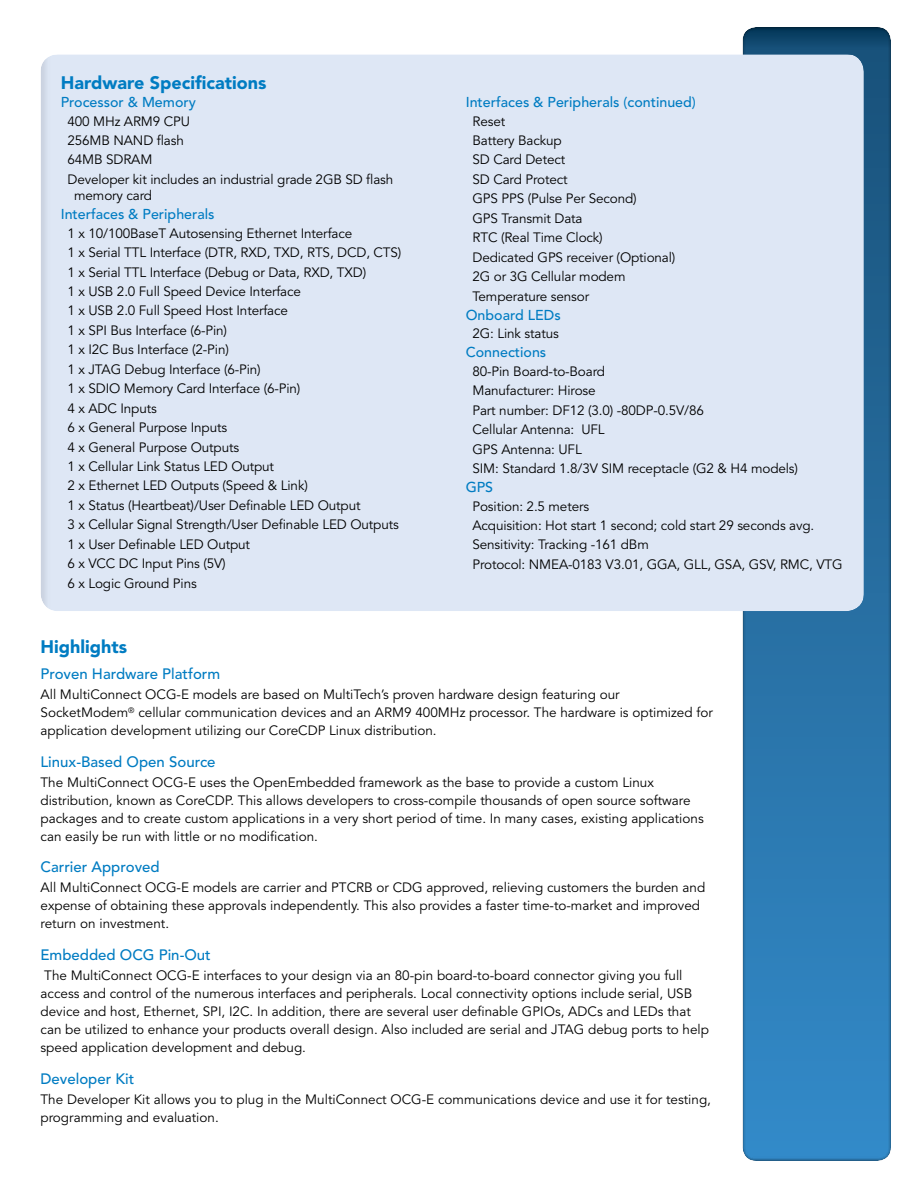
<style>
.page{position:relative;width:918px;height:1188px;background:#fff}
.page>*{position:absolute;margin:0;border:0;box-sizing:border-box;transform-origin:0 0}
.t1{font:900 18px "Avenir";color:#007cc2}
.t2{font:500 15px "Avenir";color:#007cc2}
.t3{font:500 14.25px "Avenir";color:#007cc2}
.t4{font:13.5px/19.5px "Avenir";color:#000}
</style>
<div class="page">
<svg style="left:742px;top:27px;width:149px;height:1134px;background:#2b76ac"></svg>
<div style="left:41px;top:55px;width:823px;height:556px;background:#dee7f5"></div>
<h1 class="t1" style="left:61px;top:75px;width:207px">Hardware Specifications</h1>
<p class="t3" style="left:61px;top:96px;width:137px">Processor &amp; Memory</p>
<p class="t4" style="left:68px;top:113px;width:327px">400 MHz ARM9 CPU<br>256MB NAND flash<br>64MB SDRAM<br>Developer kit includes an industrial grade 2GB SD flash</p>
<p class="t4" style="left:74px;top:187px;width:79px">memory card</p>
<p class="t3" style="left:61px;top:208px;width:155px">Interfaces &amp; Peripherals</p>
<p class="t4" style="left:68px;top:225px;width:335px">1 x 10/100BaseT Autosensing Ethernet Interface<br>1 x Serial TTL Interface (DTR, RXD, TXD, RTS, DCD, CTS)<br>1 x Serial TTL Interface (Debug or Data, RXD, TXD)<br>1 x USB 2.0 Full Speed Device Interface<br>1 x USB 2.0 Full Speed Host Interface<br>1 x SPI Bus Interface (6-Pin)<br>1 x I2C Bus Interface (2-Pin)<br>1 x JTAG Debug Interface (6-Pin)<br>1 x SDIO Memory Card Interface (6-Pin)<br>4 x ADC Inputs<br>6 x General Purpose Inputs<br>4 x General Purpose Outputs<br>1 x Cellular Link Status LED Output<br>2 x Ethernet LED Outputs (Speed &amp; Link)<br>1 x Status (Heartbeat)/User Definable LED Output<br>3 x Cellular Signal Strength/User Definable LED Outputs 1 x User Definable LED Output<br>6 x VCC DC Input Pins (5V)<br>6 x Logic Ground Pins</p>
<p class="t3" style="left:466px;top:96px;width:232px">Interfaces &amp; Peripherals (continued)</p>
<p class="t4" style="left:472px;top:113px;width:204px">Reset<br>Battery Backup<br>SD Card Detect<br>SD Card Protect<br>GPS PPS (Pulse Per Second)<br>GPS Transmit Data<br>RTC (Real Time Clock)<br>Dedicated GPS receiver (Optional)<br>2G or 3G Cellular modem<br>Temperature sensor</p>
<p class="t3" style="left:466px;top:309px;width:97px">Onboard LEDs</p>
<p class="t4" style="left:472px;top:325px;width:88px">2G: Link status</p>
<p class="t3" style="left:466px;top:346px;width:82px">Connections</p>
<p class="t4" style="left:472px;top:363px;width:327px">80-Pin Board-to-Board<br>Manufacturer: Hirose<br>Part number: DF12 (3.0) -80DP-0.5V/86<br>Cellular Antenna: UFL<br>GPS Antenna: UFL<br>SIM: Standard 1.8/3V SIM receptacle (G2 &amp; H4 models)</p>
<p class="t3" style="left:466px;top:481px;width:29px">GPS</p>
<p class="t4" style="left:472px;top:498px;width:372px">Position: 2.5 meters<br>Acquisition: Hot start 1 second; cold start 29 seconds avg.<br>Sensitivity: Tracking -161 dBm<br>Protocol: NMEA-0183 V3.01, GGA, GLL, GSA, GSV, RMC, VTG</p>
<h1 class="t1" style="left:40px;top:639px;width:88px">Highlights</h1>
<p class="t2" style="left:40px;top:667px;width:181px">Proven Hardware Platform</p>
<p class="t4" style="left:40px;top:687px;width:674px;line-height:18px">All MultiConnect OCG-E models are based on MultiTech’s proven hardware design featuring our<br>SocketModem<sup>®</sup> cellular communication devices and an ARM9 400MHz processor. The hardware is optimized for application development utilizing our CoreCDP Linux distribution.</p>
<p class="t2" style="left:40px;top:755px;width:177px">Linux-Based Open Source</p>
<p class="t4" style="left:40px;top:774px;width:665px;line-height:18px">The MultiConnect OCG-E uses the OpenEmbedded framework as the base to provide a custom Linux distribution, known as CoreCDP. This allows developers to cross-compile thousands of open source software packages and to create custom applications in a very short period of time. In many cases, existing applications can easily be run with little or no modification.</p>
<p class="t2" style="left:40px;top:861px;width:121px">Carrier Approved</p>
<p class="t4" style="left:40px;top:880px;width:666px;line-height:18px">All MultiConnect OCG-E models are carrier and PTCRB or CDG approved, relieving customers the burden and expense of obtaining these approvals independently. This also provides a faster time-to-market and improved return on investment.</p>
<p class="t2" style="left:40px;top:948px;width:172px">Embedded OCG Pin-Out</p>
<p class="t4" style="left:40px;top:968px;width:670px;line-height:18px">The MultiConnect OCG-E interfaces to your design via an 80-pin board-to-board connector giving you full access and control of the numerous interfaces and peripherals. Local connectivity options include serial, USB device and host, Ethernet, SPI, I2C. In addition, there are several user definable GPIOs, ADCs and LEDs that can be utilized to enhance your products overall design. Also included are serial and JTAG debug ports to help speed application development and debug.</p>
<p class="t2" style="left:40px;top:1072px;width:95px">Developer Kit</p>
<p class="t4" style="left:40px;top:1091px;width:672px;line-height:18px">The Developer Kit allows you to plug in the MultiConnect OCG-E communications device and use it for testing, programming and evaluation.</p>
</div>
